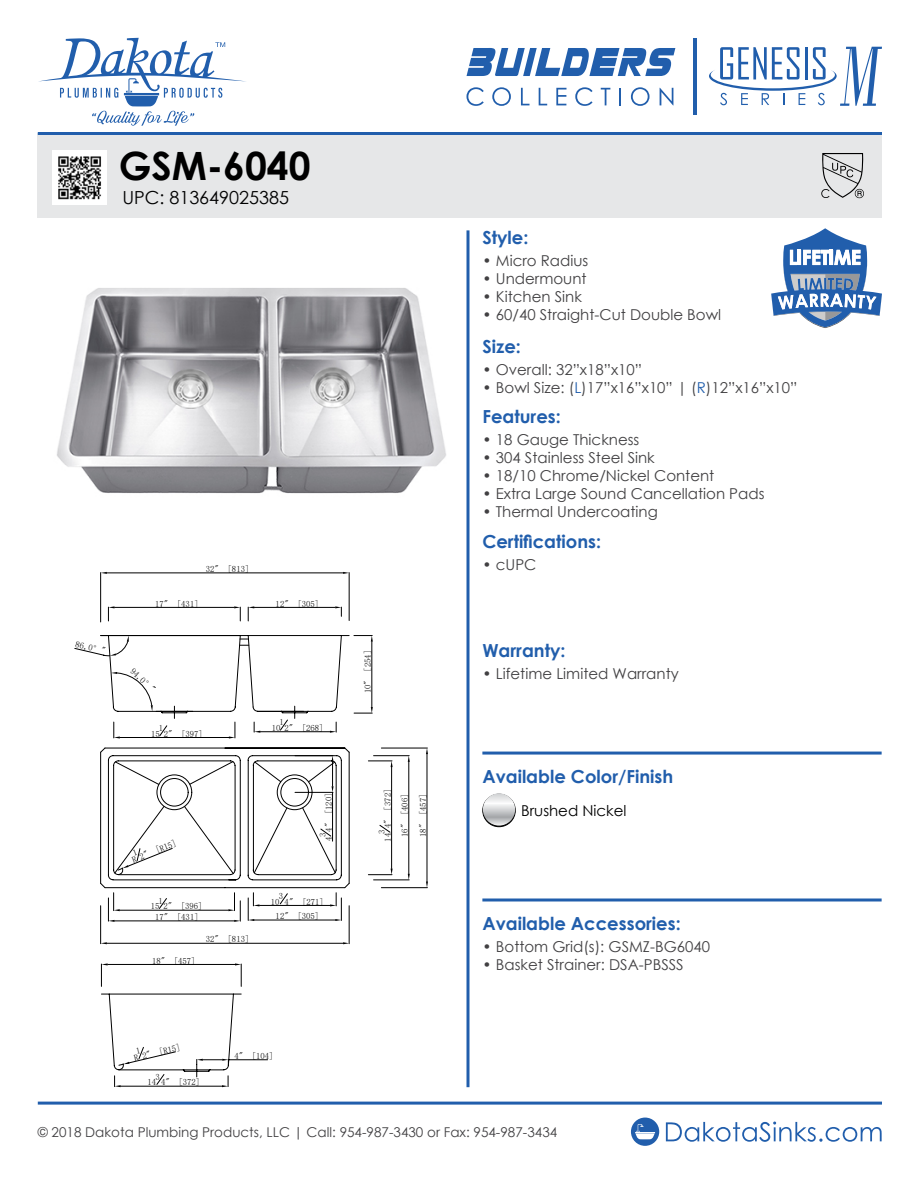
<style>
.page{position:relative;width:918px;height:1188px;background:#fff}
.page>*{position:absolute;margin:0;border:0;box-sizing:border-box;transform-origin:0 0}
.t1{font:700 39px "Century Gothic";color:#000}
.t2{font:700 18px "Century Gothic";color:#215eac}
.t3{font:18px "Century Gothic";color:#000}
.t4{font:15px "Century Gothic";color:#414042}
.t5{font:15px "Century Gothic";color:#000}
.t6{font:13.5px "Century Gothic";color:#414042}
.t7{font:8.7px/18.3px "Sim Sun";color:#000}
.t8{font:8.7px "Sim Sun";color:#000101}
.s1{color:#215eac}
</style>
<div class="page">
<div style="left:38px;top:134px;width:844px;height:84px;background:#e6e7e8"></div>
<hr style="left:38px;top:132px;width:844px;height:3px;background:#215eac">
<hr style="left:38px;top:1102px;width:844px;height:3px;background:#215eac">
<svg style="left:821px;top:153px;width:43px;height:45px"></svg>
<svg style="left:466px;top:230px;width:4px;height:857px;background:#5886c0"></svg>
<hr style="left:693px;top:38px;width:4px;height:77px;background:#215eac">
<svg style="left:467px;top:48px;width:208px;height:28px"></svg>
<svg style="left:466px;top:87px;width:18px;height:19px"></svg>
<svg style="left:492px;top:87px;width:19px;height:19px"></svg>
<svg style="left:521px;top:88px;width:9px;height:17px"></svg>
<svg style="left:539px;top:88px;width:8px;height:17px"></svg>
<svg style="left:556px;top:88px;width:10px;height:17px"></svg>
<svg style="left:575px;top:87px;width:18px;height:19px"></svg>
<svg style="left:601px;top:88px;width:9px;height:17px"></svg>
<svg style="left:619px;top:88px;width:2px;height:17px"></svg>
<svg style="left:631px;top:87px;width:19px;height:19px"></svg>
<svg style="left:660px;top:88px;width:13px;height:17px"></svg>
<svg style="left:709px;top:47px;width:173px;height:59px"></svg>
<svg style="left:38px;top:38px;width:208px;height:88px"></svg>
<svg style="left:666px;top:1122px;width:216px;height:20px"></svg>
<svg style="left:631px;top:1118px;width:28px;height:28px"></svg>
<img style="left:57px;top:288px;width:389px;height:206px">
<svg style="left:368px;top:747px;width:60px;height:141px"></svg>
<svg style="left:426px;top:748px;width:2px;height:6px"></svg>
<svg style="left:426px;top:881px;width:2px;height:7px"></svg>
<hr style="left:374px;top:755px;width:35px;height:1px;background:#000">
<hr style="left:374px;top:880px;width:35px;height:1px;background:#000">
<hr style="left:409px;top:762px;width:1px;height:112px;background:#000">
<svg style="left:408px;top:756px;width:2px;height:6px"></svg>
<svg style="left:408px;top:874px;width:2px;height:6px"></svg>
<hr style="left:391px;top:767px;width:1px;height:102px;background:#000">
<svg style="left:368px;top:761px;width:25px;height:6px"></svg>
<svg style="left:368px;top:869px;width:25px;height:6px"></svg>
<svg style="left:379px;top:824px;width:12px;height:9px"></svg>
<hr style="left:100px;top:573px;width:1px;height:49px;background:#000">
<hr style="left:349px;top:573px;width:1px;height:48px;background:#000">
<hr style="left:107px;top:573px;width:236px;height:1px;background:#000">
<svg style="left:101px;top:572px;width:6px;height:2px"></svg>
<svg style="left:343px;top:572px;width:6px;height:2px"></svg>
<svg style="left:74px;top:606px;width:267px;height:133px"></svg>
<hr style="left:372px;top:642px;width:1px;height:65px;background:#000">
<svg style="left:354px;top:635px;width:19px;height:7px"></svg>
<svg style="left:354px;top:707px;width:19px;height:7px"></svg>
<svg style="left:482px;top:898px;width:400px;height:4px;background:#5886c0"></svg>
<hr style="left:482px;top:752px;width:400px;height:3px;background:#215eac">
<div style="left:483px;top:794px;width:32px;height:33px;background:#0b0b0b;border-radius:50%"></div>
<div style="left:482px;top:794px;width:34px;height:33px;border:1px solid #000;border-radius:50%"></div>
<svg style="left:483px;top:793px;width:32px;height:33px"></svg>
<svg style="left:771px;top:228px;width:111px;height:100px"></svg>
<img style="left:53px;top:150px;width:54px;height:54px">
<svg style="left:100px;top:747px;width:250px;height:340px"></svg>
<h1 class="t1" style="left:119px;top:136px;width:193px">GSM-6040</h1>
<p class="t3" style="left:122px;top:185px;width:168px">UPC: 813649025385</p>
<p class="t8" style="left:77px;top:640px;width:32px;rotate:13deg">86,0°"</p>
<p class="t7" style="left:206px;top:560px;width:45px">32" [813]</p>
<p class="t7" style="left:155px;top:594px;width:45px">17" [431]</p>
<p class="t8" style="left:276px;top:599px;width:45px">12" [305]</p>
<p class="t7" style="left:138px;top:663px;width:32px;rotate:43deg">94,0°"</p>
<p class="t7" style="left:159px;top:719px;width:6px">1</p>
<p class="t7" style="left:164px;top:725px;width:41px">2" [397]</p>
<p class="t7" style="left:151px;top:725px;width:10px">15</p>
<p class="t7" style="left:280px;top:713px;width:6px">1</p>
<p class="t7" style="left:285px;top:719px;width:40px">2" [268]</p>
<p class="t7" style="left:272px;top:719px;width:10px">10</p>
<p class="t7" style="left:359px;top:693px;width:45px;rotate:-90deg">10" [254]</p>
<p class="t7" style="left:140px;top:847px;width:36px;rotate:-22deg">" [R15]</p>
<p class="t7" style="left:379px;top:828px;width:41px;rotate:-90deg">4" [372]</p>
<p class="t7" style="left:319px;top:832px;width:41px;rotate:-90deg">4" [120]</p>
<p class="t7" style="left:396px;top:837px;width:45px;rotate:-90deg">16" [406]<br>18" [457]</p>
<p class="t7" style="left:379px;top:842px;width:10px;rotate:-90deg">14</p>
<p class="t7" style="left:373px;top:834px;width:6px;rotate:-90deg">3</p>
<p class="t7" style="left:314px;top:837px;width:6px;rotate:-90deg">3</p>
<p class="t7" style="left:319px;top:841px;width:6px;rotate:-90deg">4</p>
<p class="t7" style="left:158px;top:891px;width:6px">1</p>
<p class="t7" style="left:163px;top:897px;width:41px">2" [396]</p>
<p class="t7" style="left:151px;top:897px;width:10px">15</p>
<p class="t7" style="left:279px;top:887px;width:6px">3</p>
<p class="t7" style="left:285px;top:892px;width:41px">4" [271]</p>
<p class="t7" style="left:271px;top:892px;width:10px">10</p>
<p class="t7" style="left:155px;top:908px;width:45px">17" [431]</p>
<p class="t7" style="left:276px;top:907px;width:45px">12" [305]</p>
<p class="t7" style="left:206px;top:930px;width:45px">32" [813]</p>
<p class="t7" style="left:152px;top:951px;width:45px">18" [457]</p>
<p class="t7" style="left:144px;top:1046px;width:36px;rotate:-13deg">" [R15]</p>
<p class="t7" style="left:156px;top:1067px;width:6px">3</p>
<p class="t7" style="left:161px;top:1073px;width:41px">4" [372]</p>
<p class="t7" style="left:147px;top:1073px;width:10px">14</p>
<p class="t7" style="left:234px;top:1047px;width:41px">4" [104]</p>
<p class="t2" style="left:482px;top:224px;width:48px">Style:</p>
<p class="t4" style="left:482px;top:250px;width:108px">• Micro Radius</p>
<p class="t4" style="left:482px;top:268px;width:106px">• Undermount</p>
<p class="t4" style="left:482px;top:286px;width:101px">• Kitchen Sink</p>
<p class="t4" style="left:482px;top:304px;width:240px">• 60/40 Straight-Cut Double Bowl</p>
<p class="t2" style="left:482px;top:333px;width:40px">Size:</p>
<p class="t4" style="left:482px;top:359px;width:161px">• Overall: 32”x18”x10”</p>
<p class="t4" style="left:482px;top:377px;width:317px">• Bowl Size: (<span class="s1">L</span>)17”x16”x10” | (<span class="s1">R</span>)12”x16”x10”</p>
<p class="t4" style="left:482px;top:429px;width:159px">• 18 Gauge Thickness</p>
<p class="t4" style="left:482px;top:447px;width:174px">• 304 Stainless Steel Sink</p>
<p class="t4" style="left:482px;top:465px;width:233px">• 18/10 Chrome/Nickel Content</p>
<p class="t4" style="left:482px;top:483px;width:284px">• Extra Large Sound Cancellation Pads</p>
<p class="t4" style="left:482px;top:501px;width:177px">• Thermal Undercoating</p>
<p class="t2" style="left:482px;top:403px;width:80px">Features:</p>
<p class="t2" style="left:482px;top:528px;width:120px">Certifications:</p>
<p class="t4" style="left:482px;top:554px;width:56px">• cUPC</p>
<p class="t2" style="left:482px;top:637px;width:85px">Warranty:</p>
<p class="t4" style="left:482px;top:663px;width:198px">• Lifetime Limited Warranty</p>
<p class="t2" style="left:482px;top:762px;width:192px">Available Color/Finish</p>
<p class="t5" style="left:521px;top:800px;width:107px">Brushed Nickel</p>
<p class="t2" style="left:482px;top:909px;width:200px">Available Accessories:</p>
<p class="t4" style="left:482px;top:936px;width:229px">• Bottom Grid(s): GSMZ-BG6040</p>
<p class="t4" style="left:482px;top:954px;width:203px">• Basket Strainer: DSA-PBSSS</p>
<p class="t6" style="left:38px;top:1122px;width:521px">© 2018 Dakota Plumbing Products, LLC | Call: 954-987-3430 or Fax: 954-987-3434</p>
</div>
